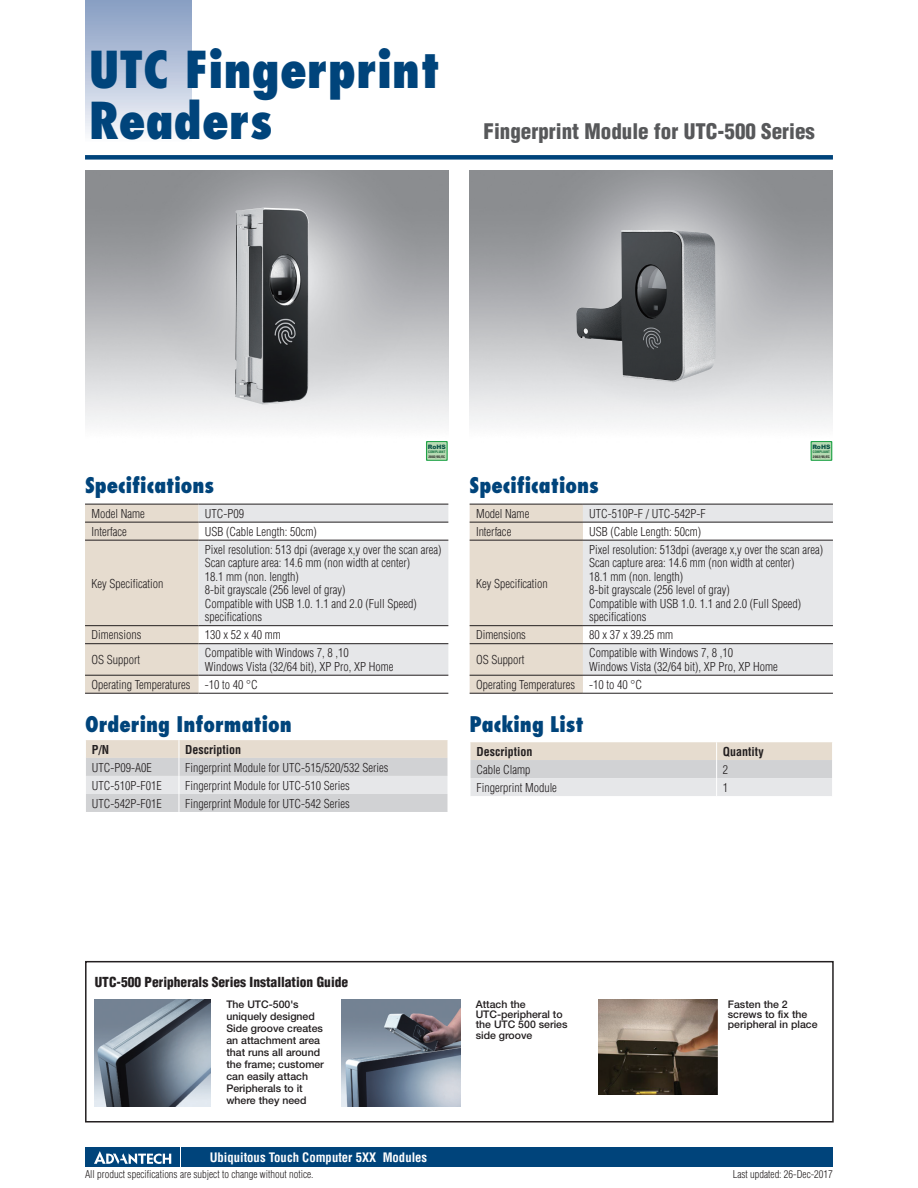
<style>
.page{position:relative;width:918px;height:1188px;background:#fff}
.page>*{position:absolute;margin:0;border:0;box-sizing:border-box;transform-origin:0 0}
.t1{font:800 condensed 49.5px/51px "Futura";color:#00447b}
.t2{font:800 condensed 21px "Futura";color:#00447b}
.t3{font:900 condensed 21px "Helvetica";color:#57585a}
.t4{font:900 condensed 13.5px "Helvetica";color:#231f20}
.t5{font:700 condensed 12.75px "Helvetica";color:#fff}
.t6{font:300 condensed 12px/13.5px "Helvetica";color:#231f20}
.t7{font:700 condensed 12px "Helvetica";color:#231f20}
.t8{font:500 10.5px/12px "Helvetica Neue";color:#231f20}
.t9{font:300 condensed 10.5px "Helvetica";color:#231f20}
.t10{font:900 6px "Arial";color:#0c5447}
.t11{font:700 condensed 3.3px "Helvetica";color:#231f20;scale:1.11 1}
.t12{font:700 condensed 3.3px "Helvetica";color:#0c6a39;scale:1.05 1}
</style>
<div class="page">
<div style="left:85px;top:155px;width:748px;height:5px;background:#00447b"></div>
<div style="left:85px;top:0;width:106px;height:143px;background:linear-gradient(to bottom,#849bc1,#f9fafc)"></div>
<div style="left:182px;top:1147px;width:651px;height:20px;background:#00447b"></div>
<div style="left:85px;top:1147px;width:95px;height:20px;background:#00447b"></div>
<svg style="left:94px;top:1151px;width:77px;height:13px"></svg>
<div style="left:85px;top:961px;width:749px;height:162px;border:2px solid #231f20"></div>
<img style="left:95px;top:999px;width:116px;height:108px">
<img style="left:342px;top:999px;width:119px;height:108px">
<img style="left:598px;top:999px;width:119px;height:95px">
<svg style="left:811px;top:441px;width:21px;height:20px"></svg>
<div style="left:812px;top:442px;width:19px;height:18px;background:#b8dbb4"></div>
<svg style="left:426px;top:441px;width:22px;height:20px"></svg>
<div style="left:427px;top:442px;width:20px;height:18px;background:#b8dbb4"></div>
<svg style="left:86px;top:740px;width:362px;height:72px;background:#dbd9d8"></svg>
<svg style="left:470px;top:742px;width:362px;height:54px;background:#dfdcd9"></svg>
<svg style="left:85px;top:505px;width:363px;height:188px"></svg>
<hr style="left:85px;top:504px;width:114px;height:1px;background:#231f20">
<hr style="left:199px;top:504px;width:249px;height:1px;background:#231f20">
<hr style="left:85px;top:522px;width:114px;height:1px;background:#231f20">
<hr style="left:199px;top:522px;width:249px;height:1px;background:#231f20">
<hr style="left:85px;top:540px;width:114px;height:1px;background:#231f20">
<hr style="left:199px;top:540px;width:249px;height:1px;background:#231f20">
<hr style="left:85px;top:625px;width:114px;height:1px;background:#231f20">
<hr style="left:199px;top:625px;width:249px;height:1px;background:#231f20">
<hr style="left:85px;top:643px;width:114px;height:1px;background:#231f20">
<hr style="left:199px;top:643px;width:249px;height:1px;background:#231f20">
<hr style="left:85px;top:675px;width:114px;height:1px;background:#231f20">
<hr style="left:199px;top:675px;width:249px;height:1px;background:#231f20">
<hr style="left:85px;top:693px;width:114px;height:1px;background:#231f20">
<hr style="left:199px;top:693px;width:249px;height:1px;background:#231f20">
<svg style="left:470px;top:505px;width:363px;height:188px"></svg>
<hr style="left:470px;top:504px;width:113px;height:1px;background:#231f20">
<hr style="left:583px;top:504px;width:250px;height:1px;background:#231f20">
<hr style="left:470px;top:522px;width:113px;height:1px;background:#231f20">
<hr style="left:583px;top:522px;width:250px;height:1px;background:#231f20">
<hr style="left:470px;top:540px;width:113px;height:1px;background:#231f20">
<hr style="left:583px;top:540px;width:250px;height:1px;background:#231f20">
<hr style="left:470px;top:625px;width:113px;height:1px;background:#231f20">
<hr style="left:583px;top:625px;width:250px;height:1px;background:#231f20">
<hr style="left:470px;top:643px;width:113px;height:1px;background:#231f20">
<hr style="left:583px;top:643px;width:250px;height:1px;background:#231f20">
<hr style="left:470px;top:675px;width:113px;height:1px;background:#231f20">
<hr style="left:583px;top:675px;width:250px;height:1px;background:#231f20">
<hr style="left:470px;top:693px;width:113px;height:1px;background:#231f20">
<hr style="left:583px;top:693px;width:250px;height:1px;background:#231f20">
<img style="left:576px;top:230px;width:140px;height:152px">
<img style="left:235px;top:208px;width:74px;height:197px">
<h1 class="t1" style="left:89px;top:44px;width:353px">UTC Fingerprint<br>Readers</h1>
<h2 class="t3" style="left:484px;top:119px;width:333px">Fingerprint Module for UTC-500 Series</h2>
<h2 class="t2" style="left:85px;top:472px;width:131px">Specifications</h2>
<p class="t6" style="left:91px;top:507px;width:55px">Model Name</p>
<p class="t6" style="left:205px;top:507px;width:41px">UTC-P09</p>
<p class="t6" style="left:91px;top:525px;width:37px">Interface</p>
<p class="t6" style="left:205px;top:525px;width:113px">USB (Cable Length: 50cm)</p>
<p class="t10" style="left:428px;top:442px;width:19px">RoHS</p>
<p class="t12" style="left:428px;top:450px;width:18px">COMPLIANT</p>
<p class="t11" style="left:428px;top:454px;width:17px">2002/95/EC</p>
<p class="t6" style="left:91px;top:576px;width:73px">Key Specification</p>
<p class="t6" style="left:205px;top:543px;width:238px">Pixel resolution: 513 dpi (average x,y over the scan area)<br>Scan capture area: 14.6 mm (non width at center)<br>18.1 mm (non. length)<br>8-bit grayscale (256 level of gray)<br>Compatible with USB 1.0. 1.1 and 2.0 (Full Speed) specifications</p>
<p class="t6" style="left:91px;top:628px;width:51px">Dimensions</p>
<p class="t6" style="left:205px;top:628px;width:77px">130 x 52 x 40 mm</p>
<p class="t6" style="left:91px;top:653px;width:50px">OS Support</p>
<p class="t6" style="left:205px;top:646px;width:190px">Compatible with Windows 7, 8 ,10<br>Windows Vista (32/64 bit), XP Pro, XP Home</p>
<p class="t6" style="left:91px;top:678px;width:168px">Operating Temperatures -10 to 40 °C</p>
<h2 class="t2" style="left:85px;top:710px;width:208px">Ordering Information</h2>
<p class="t7" style="left:92px;top:742px;width:19px">P/N</p>
<p class="t7" style="left:185px;top:742px;width:57px">Description</p>
<p class="t6" style="left:92px;top:761px;width:61px">UTC-P09-A0E</p>
<p class="t6" style="left:185px;top:761px;width:205px">Fingerprint Module for UTC-515/520/532 Series</p>
<p class="t6" style="left:92px;top:779px;width:71px">UTC-510P-F01E</p>
<p class="t6" style="left:185px;top:779px;width:166px">Fingerprint Module for UTC-510 Series</p>
<p class="t6" style="left:92px;top:797px;width:71px">UTC-542P-F01E</p>
<p class="t6" style="left:185px;top:797px;width:166px">Fingerprint Module for UTC-542 Series</p>
<h2 class="t2" style="left:470px;top:472px;width:131px">Specifications</h2>
<p class="t6" style="left:476px;top:507px;width:55px">Model Name</p>
<p class="t6" style="left:589px;top:507px;width:118px">UTC-510P-F / UTC-542P-F</p>
<p class="t6" style="left:476px;top:525px;width:37px">Interface</p>
<p class="t6" style="left:589px;top:525px;width:113px">USB (Cable Length: 50cm)</p>
<p class="t10" style="left:812px;top:442px;width:19px">RoHS</p>
<p class="t12" style="left:813px;top:450px;width:18px">COMPLIANT</p>
<p class="t11" style="left:813px;top:454px;width:17px">2002/95/EC</p>
<p class="t6" style="left:476px;top:576px;width:73px">Key Specification</p>
<p class="t6" style="left:589px;top:543px;width:235px">Pixel resolution: 513dpi (average x,y over the scan area)<br>Scan capture area: 14.6 mm (non width at center)<br>18.1 mm (non. length)<br>8-bit grayscale (256 level of gray)<br>Compatible with USB 1.0. 1.1 and 2.0 (Full Speed) specifications</p>
<p class="t6" style="left:476px;top:628px;width:51px">Dimensions</p>
<p class="t6" style="left:589px;top:628px;width:85px">80 x 37 x 39.25 mm</p>
<p class="t6" style="left:476px;top:653px;width:50px">OS Support</p>
<p class="t6" style="left:589px;top:646px;width:190px">Compatible with Windows 7, 8 ,10<br>Windows Vista (32/64 bit), XP Pro, XP Home</p>
<p class="t6" style="left:476px;top:678px;width:168px">Operating Temperatures -10 to 40 °C</p>
<h2 class="t2" style="left:470px;top:710px;width:116px">Packing List</h2>
<p class="t7" style="left:476px;top:744px;width:57px">Description</p>
<p class="t7" style="left:723px;top:744px;width:42px">Quantity</p>
<p class="t6" style="left:476px;top:763px;width:55px">Cable Clamp</p>
<p class="t6" style="left:723px;top:763px;width:7px">2</p>
<p class="t6" style="left:476px;top:781px;width:82px">Fingerprint Module</p>
<p class="t6" style="left:723px;top:781px;width:7px">1</p>
<p class="t4" style="left:95px;top:973px;width:255px">UTC-500 Peripherals Series Installation Guide</p>
<p class="t8" style="left:226px;top:998px;width:99px">The UTC-500's uniquely designed<br>Side groove creates an attachment area that runs all around the frame; customer can easily attach<br>Peripherals to it where they need</p>
<p class="t8" style="left:476px;top:999px;width:93px;line-height:10.4px">Attach the<br>UTC-peripheral to the UTC 500 series side groove</p>
<p class="t8" style="left:728px;top:999px;width:91px;line-height:10.4px">Fasten the 2 screws to fix the peripheral in place</p>
<p class="t5" style="left:210px;top:1150px;width:219px">Ubiquitous Touch Computer 5XX Modules</p>
<p class="t9" style="left:85px;top:1168px;width:230px">All product specifications are subject to change without notice.</p>
<p class="t9" style="left:733px;top:1168px;width:102px">Last updated: 26-Dec-2017</p>
</div>
